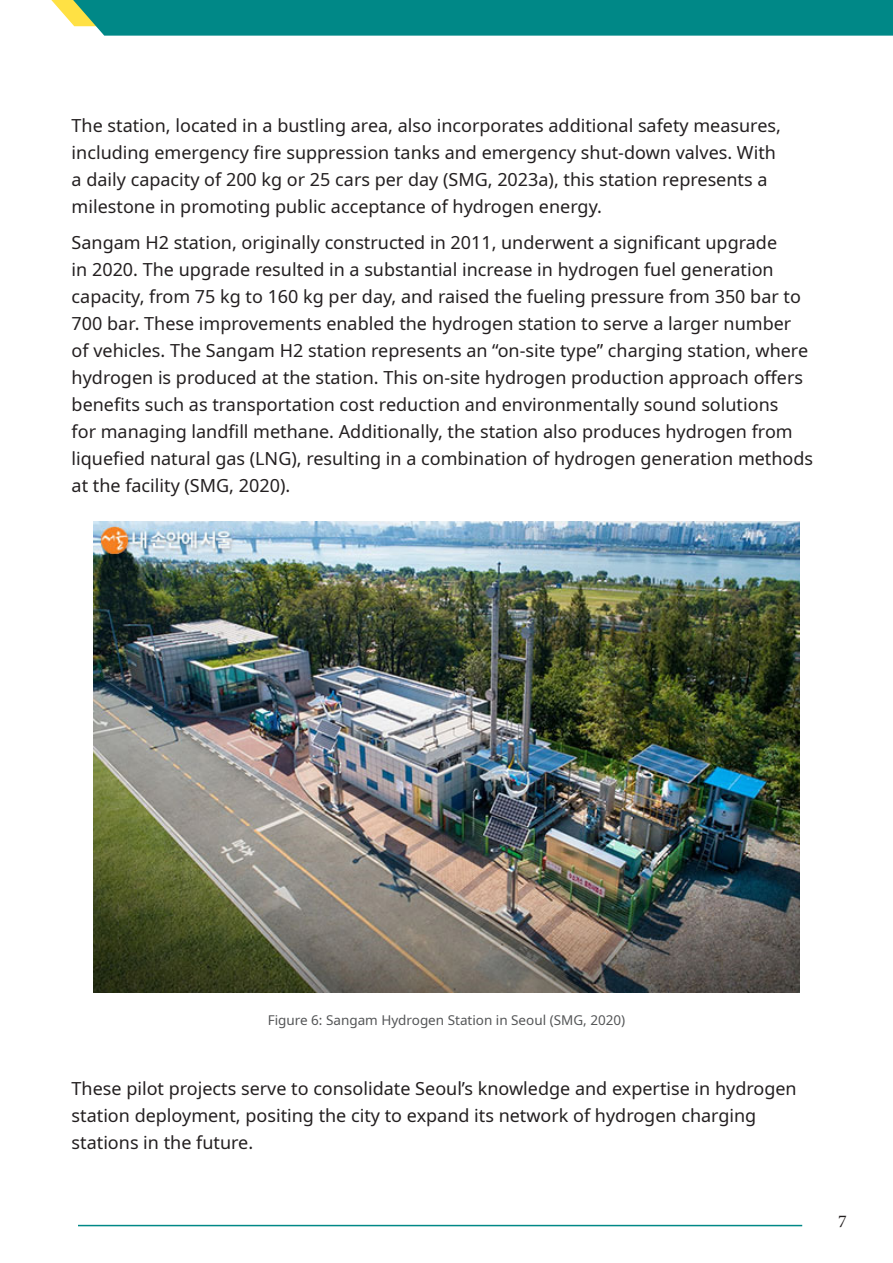
<style>
.page{position:relative;width:893px;height:1263px;background:#fff}
.page>*{position:absolute;margin:0;border:0;box-sizing:border-box;transform-origin:0 0}
.normal_text{font:18px/27px "Noto Sans";color:#231f20}
.t1{font:18px "Minion Pro";color:#231f20}
.Paragraph_Style_1{font:13.5px "Noto Sans";color:#545557}
</style>
<div class="page">
<svg style="left:51px;top:0;width:842px;height:36px"></svg>
<hr style="left:78px;top:1225px;width:724px;height:1px;background:#008887">
<img style="left:94px;top:522px;width:705px;height:470px">
<p class="normal_text" style="left:72px;top:113px;width:711px">The station, located in a bustling area, also incorporates additional safety measures, including emergency fire suppression tanks and emergency shut-down valves. With a daily capacity of 200 kg or 25 cars per day (SMG, 2023a), this station represents a milestone in promoting public acceptance of hydrogen energy.</p>
<p class="normal_text" style="left:72px;top:230px;width:743px">Sangam H2 station, originally constructed in 2011, underwent a significant upgrade<br>in 2020. The upgrade resulted in a substantial increase in hydrogen fuel generation capacity, from 75 kg to 160 kg per day, and raised the fueling pressure from 350 bar to 700 bar. These improvements enabled the hydrogen station to serve a larger number<br>of vehicles. The Sangam H2 station represents an “on-site type” charging station, where hydrogen is produced at the station. This on-site hydrogen production approach offers benefits such as transportation cost reduction and environmentally sound solutions<br>for managing landfill methane. Additionally, the station also produces hydrogen from liquefied natural gas (LNG), resulting in a combination of hydrogen generation methods at the facility (SMG, 2020).</p>
<p class="Paragraph_Style_1" style="left:268px;top:1011px;width:359px">Figure 6: Sangam Hydrogen Station in Seoul (SMG, 2020)</p>
<p class="normal_text" style="left:72px;top:1076px;width:727px">These pilot projects serve to consolidate Seoul’s knowledge and expertise in hydrogen station deployment, positing the city to expand its network of hydrogen charging stations in the future.</p>
<p class="t1" style="left:838px;top:1209px;width:10px">7</p>
</div>
